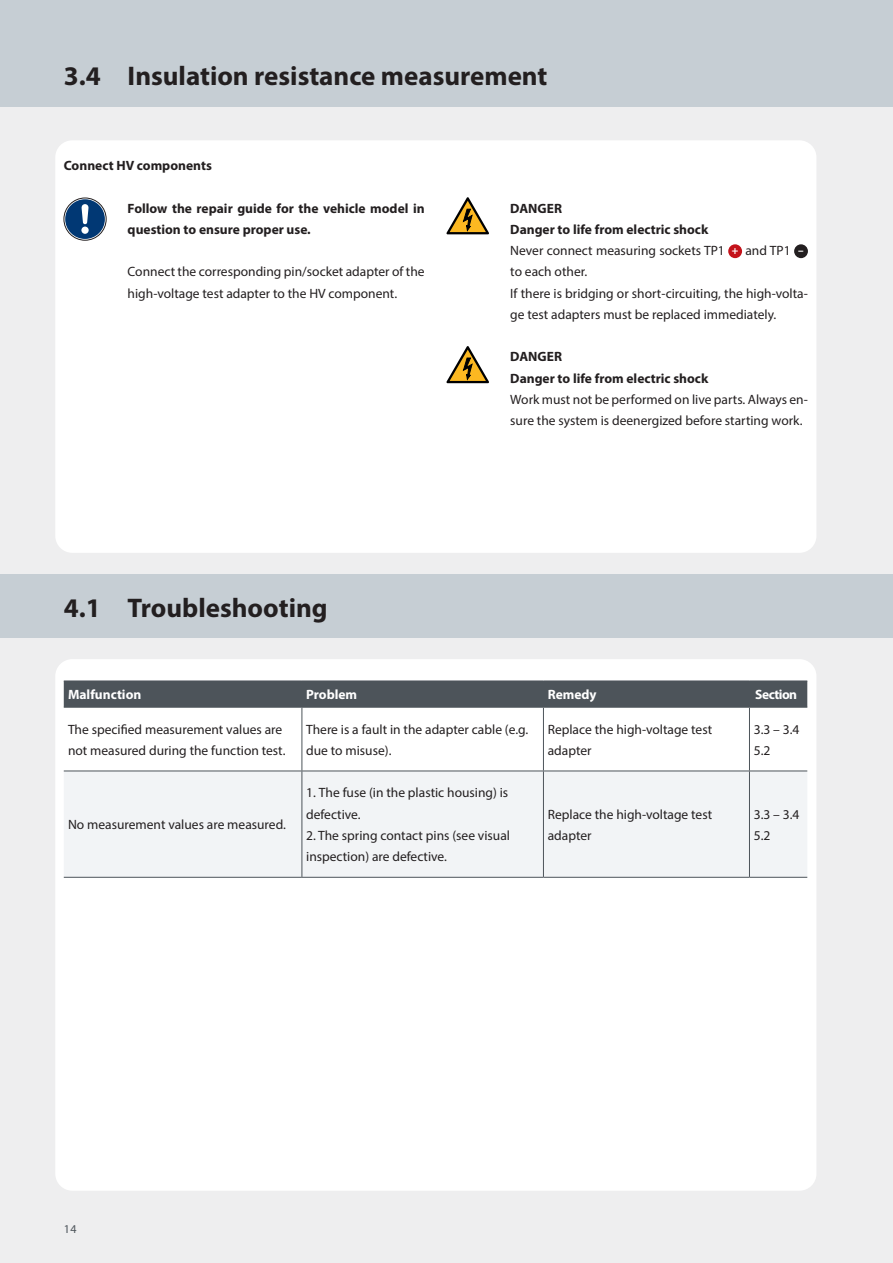
<style>
.page{position:relative;width:893px;height:1263px;background:#eeeeef}
.page>*{position:absolute;margin:0;border:0;box-sizing:border-box;transform-origin:0 0}
.t1{font:700 27px "Myriad Pro";color:#231f20}
.t2{font:13.5px/21.3px "Myriad Pro";color:#231f20}
.t3{font:700 13.5px/21.3px "Myriad Pro";color:#231f20}
.t4{font:700 13.5px "Myriad Pro";color:#fff}
.t5{font:700 13.5px "Myriad Pro";letter-spacing:-.04em;color:#fff}
.t6{font:12px "Myriad Pro";color:#4d545a}
.s1{font-weight:700}
.s2{font-weight:700;font-size:11.1px;color:#fff}
</style>
<div class="page">
<div style="left:0;top:0;width:893px;height:106px;background:#c6ced4"></div>
<div style="left:55px;top:140px;width:761px;height:413px;background:#fff;border-radius:17px"></div>
<div style="left:55px;top:659px;width:761px;height:532px;background:#fff;border-radius:17px"></div>
<div style="left:0;top:574px;width:893px;height:64px;background:#c6ced4"></div>
<svg style="left:64px;top:198px;width:42px;height:42px"></svg>
<div style="left:64px;top:198px;width:42px;height:42px;border:1px solid #231f20;border-radius:50%"></div>
<div style="left:65px;top:199px;width:40px;height:40px;background:#013874;border-radius:50%"></div>
<svg style="left:82px;top:204px;width:6px;height:20px"></svg>
<div style="left:81px;top:227px;width:8px;height:7px;background:#fff;border-radius:50%"></div>
<div style="left:728px;top:244px;width:14px;height:14px;background:#c4121a;border-radius:50%"></div>
<div style="left:794px;top:244px;width:14px;height:14px;background:#231f20;border-radius:50%"></div>
<svg style="left:446px;top:197px;width:43px;height:37px"></svg>
<svg style="left:446px;top:346px;width:43px;height:37px"></svg>
<div style="left:64px;top:772px;width:743px;height:105px;background:#f2f4f6"></div>
<div style="left:64px;top:681px;width:743px;height:26px;background:#4d545a"></div>
<hr style="left:64px;top:707px;width:238px;height:1px;background:#4d545a">
<hr style="left:302px;top:707px;width:241px;height:1px;background:#4d545a">
<hr style="left:302px;top:707px;width:1px;height:64px;background:#4d545a">
<hr style="left:543px;top:707px;width:206px;height:1px;background:#4d545a">
<hr style="left:543px;top:707px;width:1px;height:64px;background:#4d545a">
<hr style="left:749px;top:707px;width:58px;height:1px;background:#4d545a">
<hr style="left:749px;top:707px;width:1px;height:64px;background:#4d545a">
<hr style="left:64px;top:771px;width:238px;height:1px;background:#4d545a">
<hr style="left:64px;top:877px;width:238px;height:1px;background:#4d545a">
<hr style="left:302px;top:771px;width:241px;height:1px;background:#4d545a">
<hr style="left:302px;top:771px;width:1px;height:106px;background:#4d545a">
<hr style="left:302px;top:877px;width:241px;height:1px;background:#4d545a">
<hr style="left:543px;top:771px;width:206px;height:1px;background:#4d545a">
<hr style="left:543px;top:771px;width:1px;height:106px;background:#4d545a">
<hr style="left:543px;top:877px;width:206px;height:1px;background:#4d545a">
<hr style="left:749px;top:771px;width:58px;height:1px;background:#4d545a">
<hr style="left:749px;top:771px;width:1px;height:106px;background:#4d545a">
<hr style="left:749px;top:877px;width:58px;height:1px;background:#4d545a">
<h1 class="t1" style="left:64px;top:58px;width:485px">3.4 Insulation resistance measurement</h1>
<p class="t3" style="left:64px;top:154px;width:150px">Connect HV components</p>
<p class="t3" style="left:128px;top:197px;width:299px">Follow the repair guide for the vehicle model in question to ensure proper use.</p>
<p class="t2" style="left:128px;top:261px;width:299px">Connect the corresponding pin/socket adapter of the high-voltage test adapter to the HV component.</p>
<h1 class="t1" style="left:64px;top:590px;width:266px">4.1 Troubleshooting</h1>
<p class="t2" style="left:510px;top:197px;width:299px"><span class="s1">DANGER<br>Danger to life from electric shock<br></span>Never connect measuring sockets TP1 <span class="s2">+</span> and TP1 <span class="s2">– </span>to each other.<br>If there is bridging or short-circuiting, the high-volta&shy;ge test adapters must be replaced immediately.</p>
<p class="t3" style="left:510px;top:346px;width:200px">DANGER<br>Danger to life from electric shock</p>
<p class="t2" style="left:510px;top:389px;width:299px">Work must not be performed on live parts. Always en&shy;sure the system is deenergized before starting work.</p>
<p class="t4" style="left:68px;top:686px;width:75px">Malfunction</p>
<p class="t4" style="left:306px;top:686px;width:53px">Problem</p>
<p class="t4" style="left:548px;top:686px;width:50px">Remedy</p>
<p class="t5" style="left:755px;top:686px;width:43px">Section</p>
<p class="t2" style="left:68px;top:718px;width:219px">The specified measurement values are not measured during the function test.</p>
<p class="t2" style="left:306px;top:718px;width:224px">There is a fault in the adapter cable (e.g. due to misuse).</p>
<p class="t2" style="left:548px;top:718px;width:166px">Replace the high-voltage test adapter</p>
<p class="t2" style="left:754px;top:718px;width:47px">3.3 – 3.4<br>5.2</p>
<p class="t2" style="left:68px;top:814px;width:219px">No measurement values are measured.</p>
<p class="t2" style="left:306px;top:782px;width:204px">1. The fuse (in the plastic housing) is defective.</p>
<p class="t2" style="left:306px;top:824px;width:205px">2. The spring contact pins (see visual inspection) are defective.</p>
<p class="t2" style="left:548px;top:803px;width:166px">Replace the high-voltage test adapter</p>
<p class="t2" style="left:754px;top:803px;width:47px">3.3 – 3.4<br>5.2</p>
<p class="t6" style="left:64px;top:1222px;width:14px">14</p>
</div>
